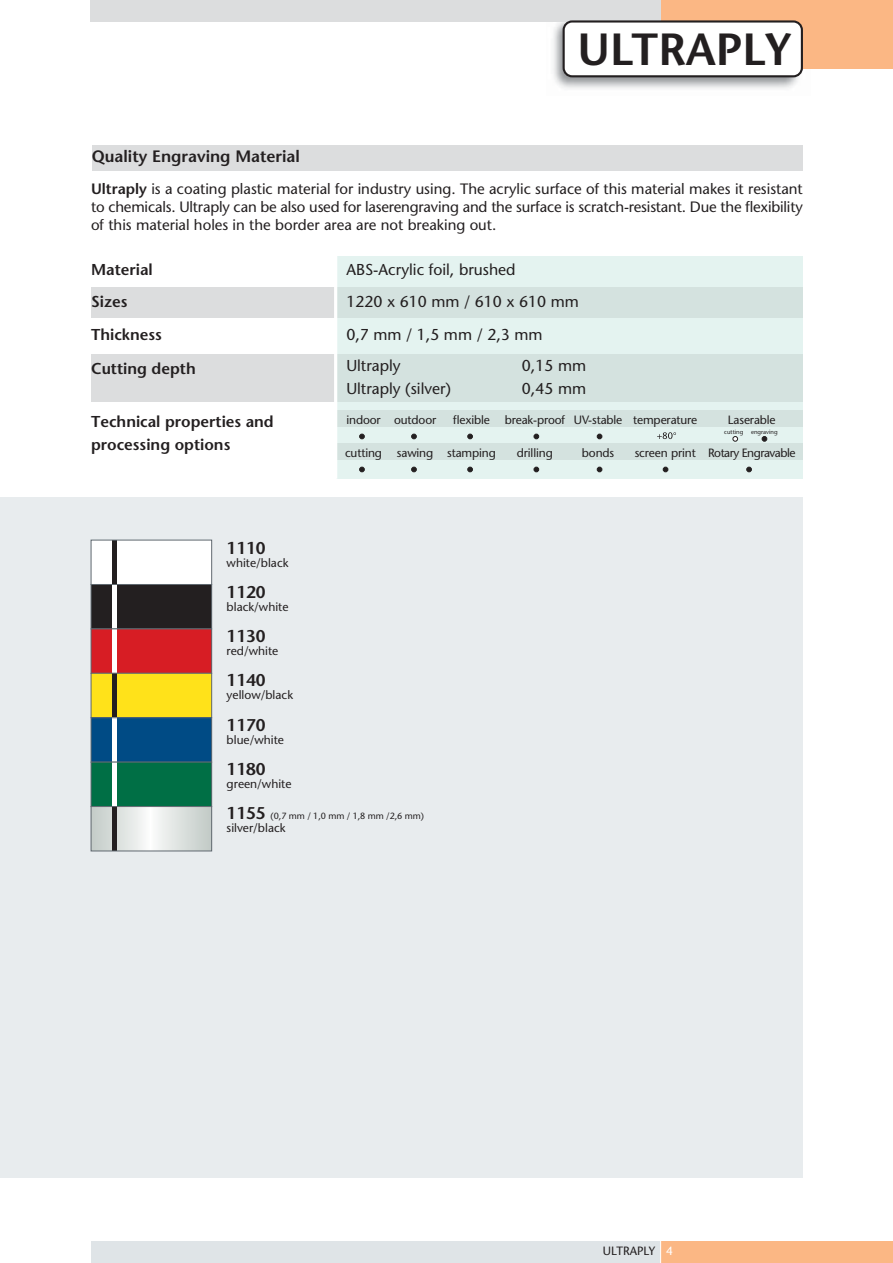
<style>
.page{position:relative;width:893px;height:1263px;background:#fff}
.page>*{position:absolute;margin:0;border:0;box-sizing:border-box;transform-origin:0 0}
.t1{font:600 45px "Stone Sans";color:#231f20}
.t2{font:600 16.95px "Stone Sans";color:#231f20}
.t3{font:600 16.5px "Stone Sans";color:#231f20}
.t4{font:15.75px/31.5px "Stone Sans";color:#231f20}
.t5{font:600 15.75px/23.2px "Stone Sans";color:#231f20}
.t6{font:15px/18px "Stone Sans";color:#231f20;text-align:justify}
.t7{font:12px "Stone Sans";letter-spacing:-.01em;color:#231f20}
.t8{font:12px "Stone Sans";letter-spacing:-.04em;color:#231f20}
.t9{font:9px "Stone Sans";letter-spacing:-.01em;color:#231f20}
.t10{font:6px "Stone Sans";color:#231f20}
.s1{font-weight:600}
.s2{font-weight:600;font-size:16.95px}
.s3{color:#fff}
</style>
<div class="page">
<div style="left:91px;top:1242px;width:801px;height:21px;background:#dfe4e7"></div>
<div style="left:660px;top:1242px;width:232px;height:21px;background:#fbb784"></div>
<svg style="left:660px;top:1242px;width:1px;height:21px"></svg>
<div style="left:91px;top:287px;width:711px;height:31px;background:#dcddde"></div>
<div style="left:91px;top:355px;width:711px;height:47px;background:#dcddde"></div>
<div style="left:335px;top:256px;width:467px;height:223px;background:#e4f3f0"></div>
<div style="left:335px;top:443px;width:467px;height:16px;background:#d4e2df"></div>
<div style="left:335px;top:287px;width:467px;height:31px;background:#d4e2df"></div>
<div style="left:335px;top:355px;width:467px;height:47px;background:#d4e2df"></div>
<div style="left:335px;top:411px;width:467px;height:16px;background:#d4e2df"></div>
<div style="left:0;top:497px;width:802px;height:681px;background:#e8ecee"></div>
<div style="left:92px;top:145px;width:710px;height:25px;background:#dcddde"></div>
<img style="left:553px;top:22px;width:250px;height:67px">
<div style="left:91px;top:0;width:801px;height:22px;background:#dcddde"></div>
<div style="left:661px;top:0;width:231px;height:69px;background:#fbb784"></div>
<div style="left:563px;top:21px;width:238px;height:55px;background:#fff;border-radius:9px"></div>
<div style="left:562px;top:20px;width:241px;height:57px;border:2px solid #231f20;border-radius:9px"></div>
<div style="left:91px;top:540px;width:121px;height:45px;background:#fff"></div>
<div style="left:112px;top:540px;width:5px;height:45px;background:#231f20"></div>
<div style="left:91px;top:584px;width:121px;height:45px;background:#231f20"></div>
<div style="left:112px;top:584px;width:5px;height:45px;background:#fff"></div>
<div style="left:91px;top:584px;width:121px;height:45px;border:1px solid #606970"></div>
<div style="left:91px;top:629px;width:121px;height:44px;background:#d71d24"></div>
<div style="left:112px;top:629px;width:5px;height:44px;background:#fff"></div>
<div style="left:91px;top:628px;width:121px;height:46px;border:1px solid #606970"></div>
<div style="left:91px;top:673px;width:121px;height:45px;background:#ffe21a"></div>
<div style="left:112px;top:673px;width:5px;height:45px;background:#231f20"></div>
<div style="left:91px;top:673px;width:121px;height:45px;border:1px solid #606970"></div>
<div style="left:91px;top:718px;width:121px;height:44px;background:#004b85"></div>
<div style="left:112px;top:718px;width:5px;height:44px;background:#fff"></div>
<div style="left:91px;top:717px;width:121px;height:46px;border:1px solid #606970"></div>
<div style="left:91px;top:762px;width:121px;height:45px;background:#006f45"></div>
<div style="left:112px;top:762px;width:5px;height:45px;background:#fff"></div>
<div style="left:91px;top:762px;width:121px;height:45px;border:1px solid #606970"></div>
<div style="left:91px;top:807px;width:60px;height:44px;background:linear-gradient(to right,#c2cbc6,#f9fafa)"></div>
<div style="left:150px;top:807px;width:62px;height:44px;background:linear-gradient(to right,#fbfbfb,#c1cac5)"></div>
<div style="left:112px;top:807px;width:5px;height:44px;background:#231f20"></div>
<div style="left:91px;top:806px;width:121px;height:45px;border:1px solid #606970"></div>
<hr style="left:334px;top:256px;width:3px;height:223px;background:#fff">
<svg style="left:359px;top:434px;width:5px;height:5px"></svg>
<svg style="left:411px;top:434px;width:5px;height:5px"></svg>
<svg style="left:467px;top:434px;width:5px;height:5px"></svg>
<svg style="left:534px;top:434px;width:5px;height:5px"></svg>
<svg style="left:597px;top:434px;width:5px;height:5px"></svg>
<svg style="left:359px;top:467px;width:5px;height:5px"></svg>
<svg style="left:411px;top:467px;width:5px;height:5px"></svg>
<svg style="left:467px;top:467px;width:5px;height:5px"></svg>
<svg style="left:534px;top:467px;width:5px;height:5px"></svg>
<svg style="left:597px;top:467px;width:5px;height:5px"></svg>
<svg style="left:663px;top:467px;width:5px;height:5px"></svg>
<svg style="left:657px;top:432px;width:19px;height:7px"></svg>
<svg style="left:746px;top:467px;width:5px;height:5px"></svg>
<svg style="left:762px;top:436px;width:5px;height:5px"></svg>
<svg style="left:732px;top:436px;width:5px;height:5px"></svg>
<h1 class="t1" style="left:577px;top:32px;width:216px">ULTRAPLY</h1>
<p class="t3" style="left:92px;top:150px;width:209px">Quality Engraving Material</p>
<p class="t6" style="left:91px;top:182px;width:713px"><span class="s1">Ultraply</span> is a coating plastic material for industry using. The acrylic surface of this material makes it resistant to chemicals. Ultraply can be also used for laserengraving and the surface is scratch-resistant. Due the flexibility of this material holes in the border area are not breaking out.</p>
<p class="t5" style="left:91px;top:260px;width:63px">Material</p>
<p class="t4" style="left:346px;top:255px;width:171px">ABS-Acrylic foil, brushed</p>
<p class="t5" style="left:91px;top:292px;width:38px">Sizes</p>
<p class="t4" style="left:346px;top:288px;width:234px">1220 x 610 mm / 610 x 610 mm</p>
<p class="t5" style="left:91px;top:324px;width:72px">Thickness</p>
<p class="t4" style="left:346px;top:320px;width:198px">0,7 mm / 1,5 mm / 2,3 mm<br>Ultraply</p>
<p class="t4" style="left:522px;top:352px;width:66px">0,15 mm</p>
<p class="t5" style="left:91px;top:359px;width:106px">Cutting depth</p>
<p class="t5" style="left:91px;top:411px;width:184px">Technical properties and processing options</p>
<p class="t4" style="left:346px;top:375px;width:106px">Ultraply (silver)</p>
<p class="t4" style="left:522px;top:375px;width:66px">0,45 mm</p>
<p class="t7" style="left:346px;top:415px;width:91px">indoor outdoor</p>
<p class="t7" style="left:453px;top:415px;width:245px">flexible break-proof UV-stable temperature</p>
<p class="t7" style="left:728px;top:415px;width:49px">Laserable</p>
<p class="t7" style="left:345px;top:448px;width:152px">cutting sawing stamping</p>
<p class="t7" style="left:517px;top:448px;width:37px">drilling</p>
<p class="t7" style="left:582px;top:448px;width:34px">bonds</p>
<p class="t8" style="left:634px;top:448px;width:162px">screen print Rotary Engravable</p>
<p class="t10" style="left:724px;top:430px;width:20px">cutting</p>
<p class="t10" style="left:751px;top:430px;width:28px">engraving</p>
<p class="t2" style="left:227px;top:541px;width:41px">1110</p>
<p class="t7" style="left:227px;top:558px;width:63px">white/black</p>
<p class="t2" style="left:227px;top:585px;width:41px">1120</p>
<p class="t7" style="left:227px;top:602px;width:63px">black/white</p>
<p class="t2" style="left:227px;top:630px;width:41px">1130</p>
<p class="t7" style="left:227px;top:646px;width:53px">red/white</p>
<p class="t2" style="left:227px;top:674px;width:41px">1140</p>
<p class="t7" style="left:227px;top:691px;width:68px">yellow/black</p>
<p class="t2" style="left:227px;top:718px;width:41px">1170</p>
<p class="t7" style="left:227px;top:735px;width:59px">blue/white</p>
<p class="t2" style="left:227px;top:762px;width:41px">1180</p>
<p class="t7" style="left:227px;top:779px;width:66px">green/white</p>
<p class="t9" style="left:227px;top:812px;width:199px"><span class="s2">1155</span> (0,7 mm / 1,0 mm / 1,8 mm /2,6 mm)</p>
<p class="t7" style="left:227px;top:823px;width:60px">silver/black</p>
<p class="t7" style="left:603px;top:1246px;width:72px">ULTRAPLY <span class="s3">4</span></p>
</div>
